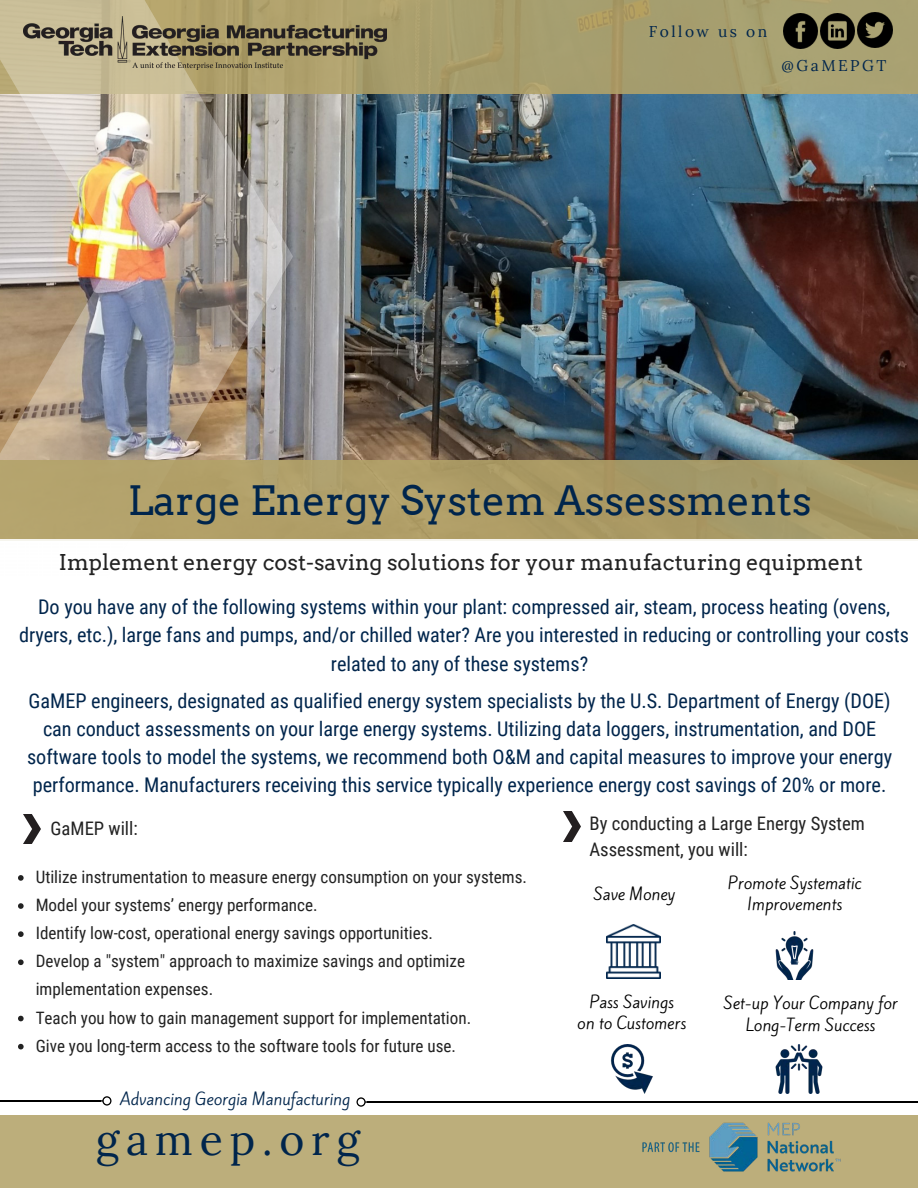
<style>
.page{position:relative;width:918px;height:1188px;background:#fff}
.page>*{position:absolute;margin:0;border:0;box-sizing:border-box;transform-origin:0 0}
.t1{font:42.75px "Lora";letter-spacing:.16em;color:#00254c}
.t2{font:40.5px "Arvo";color:#00254c}
.t3{font:21.75px "Arvo";color:#222}
.t4{font:20.25px/28.2px "Roboto Condensed";color:#00254c;text-align:center}
.t5{font:18.75px/25.8px "Roboto Condensed";color:#222}
.t6{font:17.1px/28.2px "Roboto Condensed";color:#222}
.t7{font:15.6px/21.3px "Kite One";color:#000;text-align:center}
.t8{font:15.6px "Kite One";color:#00254c}
.t9{font:15.6px "Lora";letter-spacing:.16em;color:#00254c}
</style>
<div class="page">
<div style="left:0;top:1115px;width:918px;height:73px;background:#bcae7b"></div>
<hr style="left:0;top:1100px;width:100px;height:2px;background:#000">
<svg style="left:100px;top:1096px;width:12px;height:10px"></svg>
<hr style="left:367px;top:1101px;width:551px;height:2px;background:#000">
<svg style="left:356px;top:1097px;width:11px;height:10px"></svg>
<img style="left:292px;top:93px;width:626px;height:367px">
<div style="left:0;top:0;width:918px;height:93px;background:#a79e6e"></div>
<img style="left:820px;top:14px;width:35px;height:34px">
<img style="left:783px;top:14px;width:35px;height:34px">
<img style="left:0;top:0;width:292px;height:460px">
<div style="left:0;top:460px;width:918px;height:81px;background:#b3a369"></div>
<img style="left:24px;top:15px;width:363px;height:55px">
<img style="left:857px;top:12px;width:35px;height:35px">
<svg style="left:18px;top:875px;width:6px;height:6px"></svg>
<svg style="left:18px;top:903px;width:6px;height:6px"></svg>
<svg style="left:18px;top:931px;width:6px;height:6px"></svg>
<svg style="left:18px;top:959px;width:6px;height:6px"></svg>
<svg style="left:18px;top:1016px;width:6px;height:5px"></svg>
<svg style="left:18px;top:1044px;width:6px;height:5px"></svg>
<img style="left:24px;top:814px;width:16px;height:30px">
<img style="left:564px;top:811px;width:16px;height:31px">
<div style="left:0;top:539px;width:918px;height:43px;background:#fff"></div>
<img style="left:642px;top:1122px;width:199px;height:50px">
<img style="left:610px;top:1044px;width:43px;height:50px">
<img style="left:775px;top:932px;width:39px;height:48px">
<img style="left:775px;top:1044px;width:48px;height:50px">
<img style="left:606px;top:925px;width:54px;height:54px">
<p class="t9" style="left:649px;top:21px;width:120px">Follow us on</p>
<p class="t9" style="left:782px;top:55px;width:106px">@GaMEPGT</p>
<h2 class="t2" style="left:128px;top:476px;width:685px">Large Energy System Assessments</h2>
<p class="t3" style="left:59px;top:549px;width:805px">Implement energy cost-saving solutions for your manufacturing equipment</p>
<p class="t4" style="left:19px;top:592px;width:891px">Do you have any of the following systems within your plant: compressed air, steam, process heating (ovens, dryers, etc.), large fans and pumps, and/or chilled water? Are you interested in reducing or controlling your costs related to any of these systems?</p>
<p class="t4" style="left:27px;top:686px;width:867px">GaMEP engineers, designated as qualified energy system specialists by the U.S. Department of Energy (DOE) can conduct assessments on your large energy systems. Utilizing data loggers, instrumentation, and DOE software tools to model the systems, we recommend both O&amp;M and capital measures to improve your energy performance. Manufacturers receiving this service typically experience energy cost savings of 20% or more.</p>
<p class="t5" style="left:51px;top:814px;width:89px">GaMEP will:</p>
<p class="t6" style="left:36px;top:862px;width:493px">Utilize instrumentation to measure energy consumption on your systems.<br>Model your systems’ energy performance.<br>Identify low-cost, operational energy savings opportunities.<br>Develop a "system" approach to maximize savings and optimize implementation expenses.<br>Teach you how to gain management support for implementation.<br>Give you long-term access to the software tools for future use.</p>
<p class="t5" style="left:590px;top:810px;width:277px">By conducting a Large Energy System<br>Assessment, you will:</p>
<p class="t7" style="left:594px;top:884px;width:83px">Save Money</p>
<p class="t7" style="left:728px;top:872px;width:135px">Promote Systematic<br>Improvements</p>
<p class="t7" style="left:577px;top:992px;width:110px">Pass Savings<br>on to Customers</p>
<p class="t7" style="left:723px;top:993px;width:176px">Set-up Your Company for<br>Long-Term Success</p>
<p class="t8" style="left:120px;top:1088px;width:232px">Advancing Georgia Manufacturing</p>
<h1 class="t1" style="left:96px;top:1112px;width:266px">gamep.org</h1>
</div>
